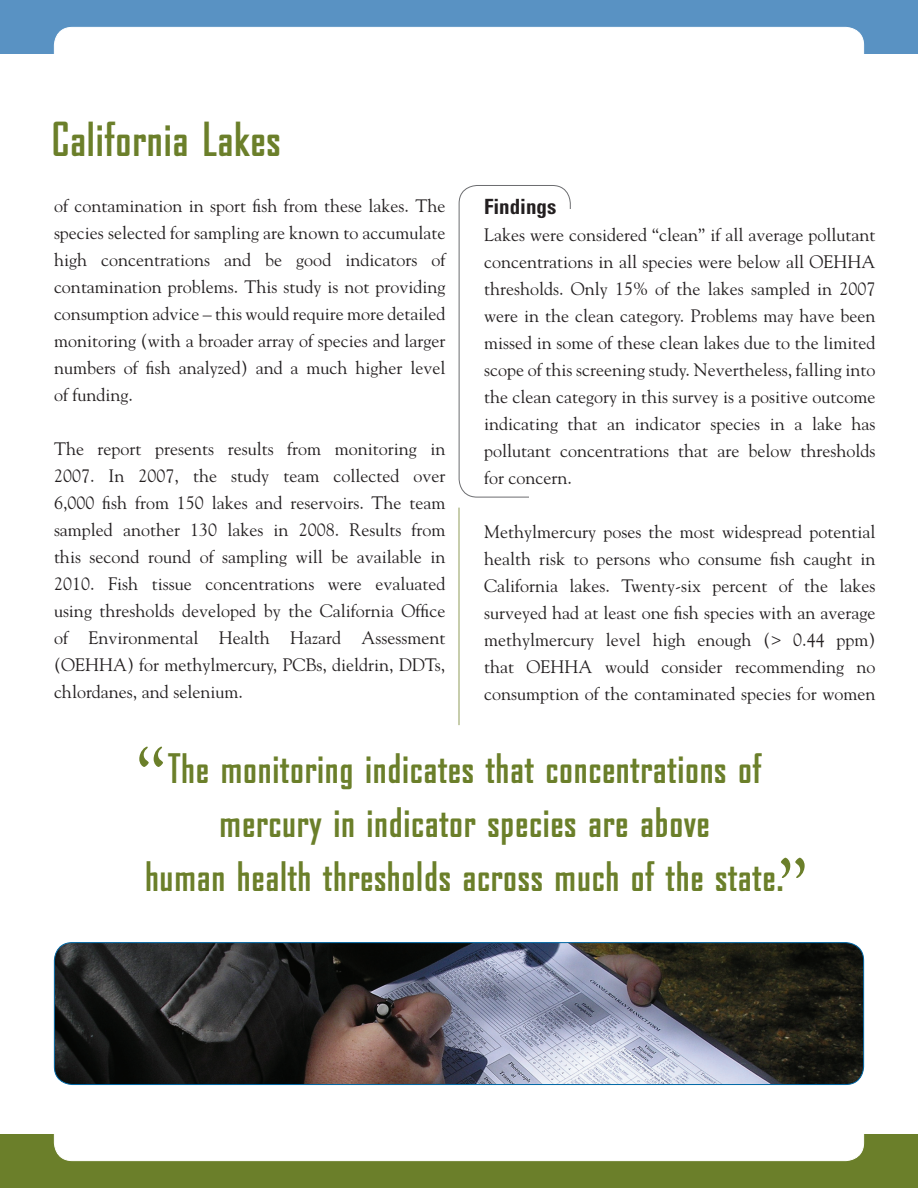
<style>
.page{position:relative;width:918px;height:1188px;background:#fff}
.page>*{position:absolute;margin:0;border:0;box-sizing:border-box;transform-origin:0 0}
.t1{font:75px "Goudy";color:#6b7f2a}
.t2{font:700 45px "Bureau Agency";letter-spacing:.02em;color:#6b7f2a}
.t3{font:700 39px/54px "Bureau Agency";letter-spacing:.02em;color:#6b7f2a;text-align:center}
.t4{font:700 condensed 21px "Univers";color:#231f20}
.t5{font:18px/27px "Goudy";color:#231f20;text-align:justify}
</style>
<div class="page">
<div style="left:459px;top:185px;width:112px;height:312px;border:1px solid #6c6d70;border-radius:18px"></div>
<div style="left:530px;top:210px;width:83px;height:326px;background:#fff"></div>
<div style="left:0;top:1134px;width:918px;height:54px;background:#6b7f2a"></div>
<div style="left:54px;top:1074px;width:810px;height:87px;background:#fff;border-radius:18px"></div>
<div style="left:54px;top:1073px;width:810px;height:88px;border:1px solid #fff;border-radius:18px"></div>
<div style="left:0;top:0;width:918px;height:54px;background:#5992c3"></div>
<div style="left:54px;top:27px;width:810px;height:87px;background:#fff;border-radius:18px"></div>
<div style="left:54px;top:27px;width:810px;height:88px;border:1px solid #fff;border-radius:18px"></div>
<hr style="left:459px;top:508px;width:1px;height:217px;background:#909c5a">
<img style="left:54px;top:943px;width:810px;height:142px">
<div style="left:54px;top:942px;width:810px;height:143px;border:1px solid #0067a5;border-radius:18px"></div>
<hr style="left:917px;top:0;width:1px;height:1188px;background:#0067a5">
<p class="t2" style="left:52px;top:115px;width:230px">California Lakes</p>
<p class="t5" style="left:54px;top:192px;width:393px">of contamination in sport fish from these lakes. The species selected for sampling are known to accumulate high concentrations and be good indicators of contamination problems. This study is not providing consumption advice – this would require more detailed monitoring (with a broader array of species and larger numbers of fish analyzed) and a much higher level of funding.</p>
<p class="t5" style="left:54px;top:435px;width:393px">The report presents results from monitoring in 2007. In 2007, the study team collected over 6,000 fish from 150 lakes and reservoirs. The team sampled another 130 lakes in 2008. Results from this second round of sampling will be available in 2010. Fish tissue concentrations were evaluated using thresholds developed by the California Office of Environmental Health Hazard Assessment (OEHHA) for methylmercury, PCBs, dieldrin, DDTs, chlordanes, and selenium.</p>
<p class="t4" style="left:484px;top:194px;width:74px">Findings</p>
<p class="t5" style="left:484px;top:221px;width:393px">Lakes were considered “clean” if all average pollutant concentrations in all species were below all OEHHA thresholds. Only 15% of the lakes sampled in 2007 were in the clean category. Problems may have been missed in some of these clean lakes due to the limited scope of this screening study. Nevertheless, falling into the clean category in this survey is a positive outcome indicating that an indicator species in a lake has pollutant concentrations that are below thresholds for concern.</p>
<p class="t5" style="left:484px;top:518px;width:393px">Methylmercury poses the most widespread potential health risk to persons who consume fish caught in California lakes. Twenty-six percent of the lakes surveyed had at least one fish species with an average methylmercury level high enough (&gt; 0.44 ppm) that OEHHA would consider recommending no consumption of the contaminated species for women</p>
<p class="t1" style="left:137px;top:727px;width:31px">“</p>
<p class="t3" style="left:145px;top:742px;width:641px">The monitoring indicates that concentrations of mercury in indicator species are above<br>human health thresholds across much of the state.</p>
<p class="t1" style="left:778px;top:838px;width:31px">”</p>
</div>
